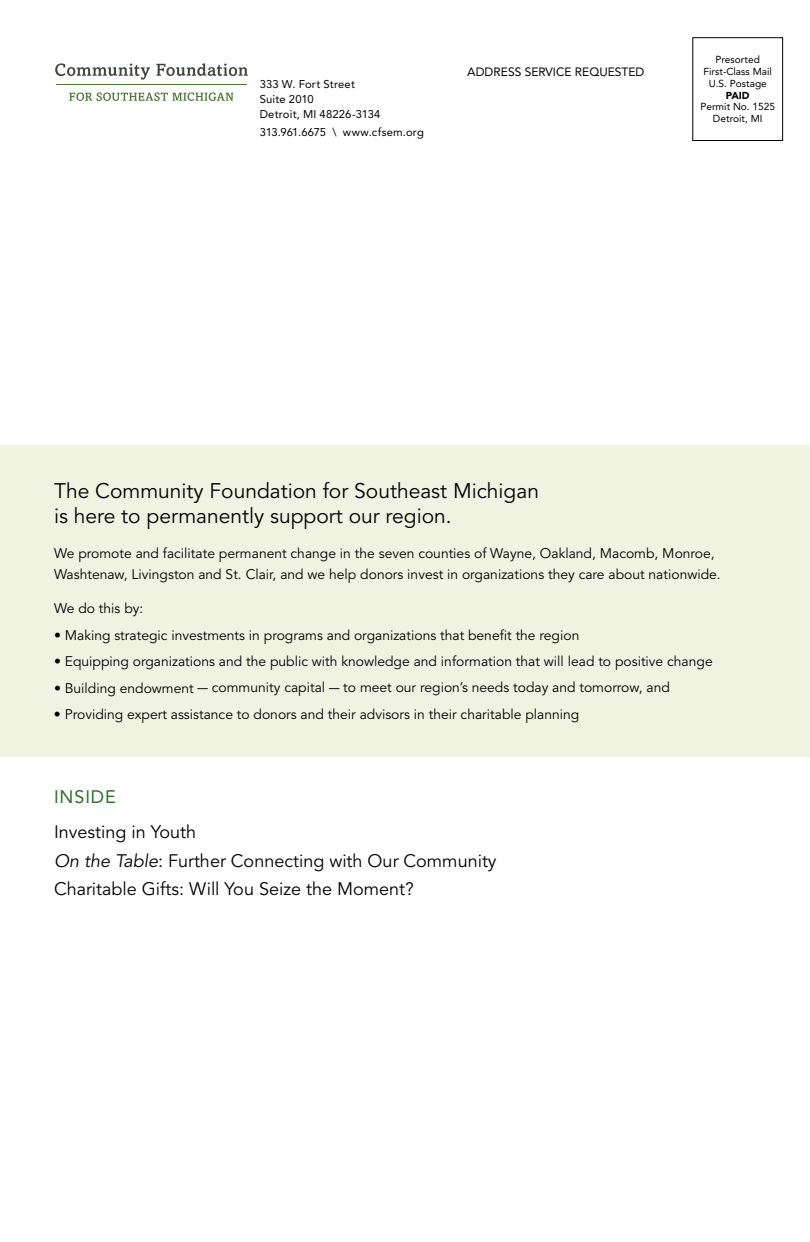
<style>
.page{position:relative;width:810px;height:1242px;background:#fff}
.page>*{position:absolute;margin:0;border:0;box-sizing:border-box;transform-origin:0 0}
.t1{font:21px/25.2px "Avenir LT Std";color:#000}
.t2{font:18px/28.3px "Avenir LT Std";color:#000}
.t3{font:18px "Avenir LT Std";letter-spacing:.05em;color:#29712a}
.t4{font:13.8px/21px "Avenir LT Std";color:#000}
.t5{font:12px "Avenir LT Std";color:#000}
.t6{font:11.25px/15px "Avenir LT Std";letter-spacing:.015em;color:#000}
.t7{font:10.2px/11.7px "Avenir LT Std";color:#000;text-align:center}
.t8{font:900 10.2px "Avenir LT Std";color:#000}
.s1{font-style:italic}
</style>
<div class="page">
<div style="left:692px;top:37px;width:91px;height:104px;border:1px solid #000"></div>
<div style="left:0;top:446px;width:810px;height:311px;background:#f0f3e2"></div>
<svg style="left:55px;top:63px;width:95px;height:17px"></svg>
<svg style="left:156px;top:63px;width:92px;height:13px"></svg>
<svg style="left:69px;top:92px;width:164px;height:9px"></svg>
<hr style="left:56px;top:84px;width:191px;height:1px;background:#4b7737">
<p class="t6" style="left:260px;top:77px;width:122px">333 W. Fort Street<br>Suite 2010<br>Detroit, MI 48226-3134</p>
<p class="t6" style="left:260px;top:125px;width:166px">313.961.6675 \ www.cfsem.org</p>
<p class="t5" style="left:467px;top:65px;width:179px">ADDRESS SERVICE REQUESTED</p>
<p class="t7" style="left:704px;top:54px;width:70px">Presorted<br>First-Class Mail<br>U.S. Postage</p>
<p class="t8" style="left:726px;top:89px;width:25px">PAID</p>
<p class="t7" style="left:700px;top:101px;width:76px">Permit No. 1525<br>Detroit, MI</p>
<h1 class="t1" style="left:54px;top:479px;width:487px">The Community Foundation for Southeast Michigan is here to permanently support our region.</h1>
<p class="t4" style="left:54px;top:543px;width:668px">We promote and facilitate permanent change in the seven counties of Wayne, Oakland, Macomb, Monroe,<br>Washtenaw, Livingston and St. Clair, and we help donors invest in organizations they care about nationwide.</p>
<p class="t4" style="left:54px;top:598px;width:91px">We do this by:</p>
<p class="t4" style="left:54px;top:625px;width:527px">• Making strategic investments in programs and organizations that benefit the region</p>
<p class="t4" style="left:54px;top:651px;width:660px">• Equipping organizations and the public with knowledge and information that will lead to positive change</p>
<p class="t4" style="left:54px;top:678px;width:617px">• Building endowment — community capital — to meet our region’s needs today and tomorrow, and</p>
<p class="t4" style="left:54px;top:704px;width:527px">• Providing expert assistance to donors and their advisors in their charitable planning</p>
<h2 class="t3" style="left:54px;top:787px;width:63px">INSIDE</h2>
<h2 class="t2" style="left:54px;top:819px;width:444px">Investing in Youth<br><span class="s1">On the Table</span>: Further Connecting with Our Community<br>Charitable Gifts: Will You Seize the Moment?</h2>
</div>
